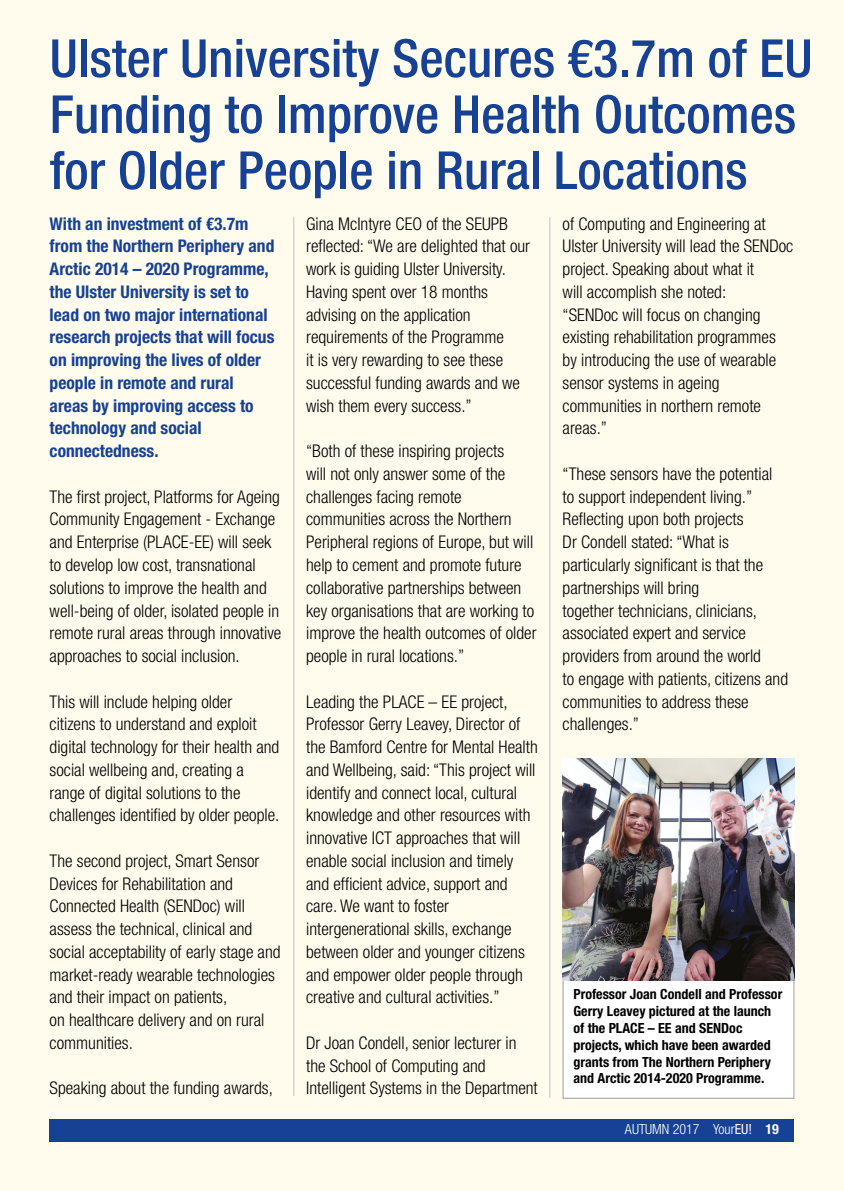
<style>
.page{position:relative;width:844px;height:1191px;background:#fff}
.page>*{position:absolute;margin:0;border:0;box-sizing:border-box;transform-origin:0 0}
.t1{font:500 condensed 52.5px/56px "Helvetica Neue LT Std";color:#164194}
.t2{font:300 condensed 17.5px/22.8px "Helvetica Neue LT Std";color:#000}
.t3{font:700 condensed 17.5px/22.8px "Helvetica Neue LT Std";color:#164194}
.t4{font:700 condensed 14px/16.8px "Helvetica Neue LT Std";color:#000}
.t5{font:300 condensed 14px "Helvetica Neue LT Std";color:#fff}
.s1{font-weight:400}
.s2{font-weight:700}
</style>
<div class="page">
<div style="left:0;top:0;width:843px;height:1191px;background:#fffced"></div>
<div style="left:50px;top:1119px;width:744px;height:22px;background:#164194"></div>
<hr style="left:293px;top:217px;width:1px;height:879px;background:#bcbfe1">
<hr style="left:549px;top:217px;width:1px;height:880px;background:#bcbfe1">
<div style="left:563px;top:974px;width:230px;height:124px;background:#fff"></div>
<div style="left:562px;top:974px;width:232px;height:124px;border:1px solid #9d9d9c"></div>
<img style="left:562px;top:758px;width:232px;height:222px">
<p class="t1" style="left:50px;top:30px;width:764px">Ulster University Secures €3.7m of EU<br>Funding to Improve Health Outcomes for Older People in Rural Locations</p>
<p class="t3" style="left:50px;top:212px;width:226px">With an investment of €3.7m from the Northern Periphery and<br>Arctic 2014 – 2020 Programme, the Ulster University is set to lead on two major international research projects that will focus on improving the lives of older people in remote and rural areas by improving access to technology and social connectedness.</p>
<p class="t2" style="left:50px;top:485px;width:233px">The first project, Platforms for Ageing Community Engagement - Exchange and Enterprise (PLACE-EE) will seek to develop low cost, transnational solutions to improve the health and well-being of older, isolated people in remote rural areas through innovative approaches to social inclusion.</p>
<p class="t2" style="left:50px;top:690px;width:231px">This will include helping older citizens to understand and exploit digital technology for their health and social wellbeing and, creating a range of digital solutions to the challenges identified by older people.</p>
<p class="t2" style="left:50px;top:849px;width:211px">The second project, Smart Sensor<br>Devices for Rehabilitation and<br>Connected Health (SENDoc) will</p>
<p class="t2" style="left:50px;top:917px;width:232px">assess the technical, clinical and social acceptability of early stage and market-ready wearable technologies and their impact on patients,<br>on healthcare delivery and on rural communities.</p>
<p class="t2" style="left:50px;top:1076px;width:225px">Speaking about the funding awards,</p>
<p class="t2" style="left:306px;top:212px;width:225px">Gina McIntyre CEO of the SEUPB reflected: “We are delighted that our work is guiding Ulster University.<br>Having spent over 18 months advising on the application requirements of the Programme<br>it is very rewarding to see these successful funding awards and we wish them every success.”</p>
<p class="t2" style="left:306px;top:439px;width:232px">“Both of these inspiring projects<br>will not only answer some of the challenges facing remote communities across the Northern Peripheral regions of Europe, but will help to cement and promote future collaborative partnerships between key organisations that are working to improve the health outcomes of older people in rural locations.”</p>
<p class="t2" style="left:306px;top:690px;width:233px">Leading the PLACE – EE project, Professor Gerry Leavey, Director of the Bamford Centre for Mental Health and Wellbeing, said: “This project will identify and connect local, cultural knowledge and other resources with innovative ICT approaches that will enable social inclusion and timely and efficient advice, support and care. We want to foster intergenerational skills, exchange between older and younger citizens and empower older people through creative and cultural activities.”</p>
<p class="t2" style="left:306px;top:1031px;width:233px">Dr Joan Condell, senior lecturer in the School of Computing and<br>Intelligent Systems in the Department</p>
<p class="t2" style="left:562px;top:212px;width:232px">of Computing and Engineering at<br>Ulster University will lead the SENDoc project. Speaking about what it<br>will accomplish she noted:<br>“SENDoc will focus on changing existing rehabilitation programmes by introducing the use of wearable sensor systems in ageing communities in northern remote areas.”</p>
<p class="t2" style="left:562px;top:462px;width:211px">“These sensors have the potential to support independent living.”</p>
<p class="t2" style="left:562px;top:508px;width:227px">Reflecting upon both projects<br>Dr Condell stated: “What is particularly significant is that the partnerships will bring<br>together technicians, clinicians, associated expert and service providers from around the world<br>to engage with patients, citizens and communities to address these challenges.”</p>
<p class="t4" style="left:573px;top:985px;width:210px">Professor Joan Condell and Professor Gerry Leavey pictured at the launch of the PLACE – EE and SENDoc projects, which have been awarded grants from The Northern Periphery and Arctic 2014-2020 Programme.</p>
<p class="t5" style="left:624px;top:1121px;width:155px">AUTUMN 2017 Your<span class="s1">EU!</span> <span class="s2">19</span></p>
</div>
